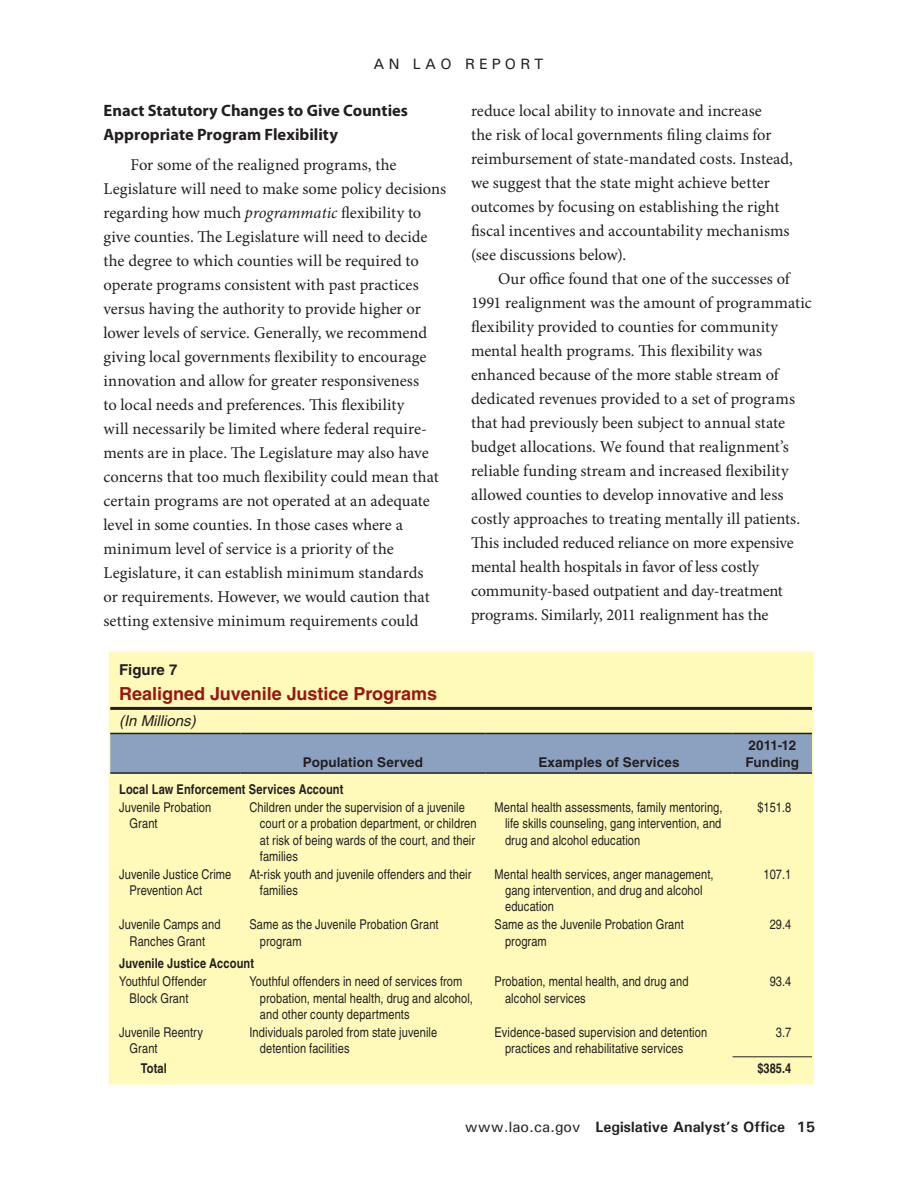
<style>
.page{position:relative;width:918px;height:1188px;background:#fff}
.page>*{position:absolute;margin:0;border:0;box-sizing:border-box;transform-origin:0 0}
.t1{font:700 18px "Helvetica";color:#99160f}
.t2{font:16.5px/24px "Minion Pro";color:#231f20}
.t3{font:700 16.5px/24px "Myriad Pro";color:#231f20}
.t4{font:700 15px "Univers";color:#231f20}
.t5{font:italic 15px "Helvetica";color:#231f20}
.t6{font:500 15px "Univers";letter-spacing:.28em;color:#231f20}
.t7{font:700 15px "Helvetica";color:#231f20}
.t8{font:condensed 13.5px/16.2px "Helvetica";letter-spacing:.01em;color:#231f20}
.t9{font:700 condensed 13.5px "Helvetica";letter-spacing:.01em;color:#231f20}
.t10{font:700 13.5px/16.2px "Helvetica";letter-spacing:.01em;color:#231f20}
.s1{font-style:italic}
.s2{font-weight:500}
</style>
<div class="page">
<div style="left:109px;top:652px;width:704px;height:432px;background:#fffaba"></div>
<hr style="left:110px;top:707px;width:702px;height:3px;background:#231f20">
<div style="left:112px;top:734px;width:699px;height:38px;background:#8ca0bf"></div>
<hr style="left:110px;top:733px;width:130px;height:1px;background:#231f20">
<hr style="left:240px;top:733px;width:246px;height:1px;background:#231f20">
<hr style="left:486px;top:733px;width:247px;height:1px;background:#231f20">
<hr style="left:733px;top:733px;width:79px;height:1px;background:#231f20">
<hr style="left:733px;top:1056px;width:79px;height:1px;background:#231f20">
<hr style="left:110px;top:772px;width:130px;height:2px;background:#231f20">
<hr style="left:240px;top:772px;width:246px;height:2px;background:#231f20">
<hr style="left:486px;top:772px;width:247px;height:2px;background:#231f20">
<hr style="left:733px;top:772px;width:79px;height:2px;background:#231f20">
<div style="left:109px;top:651px;width:705px;height:433px;border:2px solid #fffaba"></div>
<p class="t6" style="left:373px;top:55px;width:172px">An LAO Repor t</p>
<p class="t3" style="left:104px;top:98px;width:306px">Enact Statutory Changes to Give Counties<br>Appropriate Program Flexibility</p>
<p class="t2" style="left:104px;top:153px;width:344px;text-indent:27px">For some of the realigned programs, the Legislature will need to make some policy decisions regarding how much <span class="s1">programmatic</span> flexibility to give counties. The Legislature will need to decide the degree to which counties will be required to operate programs consistent with past practices versus having the authority to provide higher or lower levels of service. Generally, we recommend giving local governments flexibility to encourage innovation and allow for greater responsiveness<br>to local needs and preferences. This flexibility<br>will necessarily be limited where federal require&shy;ments are in place. The Legislature may also have concerns that too much flexibility could mean that certain programs are not operated at an adequate level in some counties. In those cases where a minimum level of service is a priority of the Legislature, it can establish minimum standards<br>or requirements. However, we would caution that setting extensive minimum requirements could</p>
<p class="t2" style="left:471px;top:98px;width:324px">reduce local ability to innovate and increase<br>the risk of local governments filing claims for reimbursement of state-mandated costs. Instead, we suggest that the state might achieve better outcomes by focusing on establishing the right fiscal incentives and accountability mechanisms (see discussions below).</p>
<p class="t2" style="left:471px;top:267px;width:342px;text-indent:27px">Our office found that one of the successes of 1991 realignment was the amount of programmatic flexibility provided to counties for community mental health programs. This flexibility was enhanced because of the more stable stream of dedicated revenues provided to a set of programs that had previously been subject to annual state budget allocations. We found that realignment’s reliable funding stream and increased flexibility allowed counties to develop innovative and less costly approaches to treating mentally ill patients.<br>This included reduced reliance on more expensive mental health hospitals in favor of less costly community-based outpatient and day-treatment programs. Similarly, 2011 realignment has the</p>
<p class="t7" style="left:119px;top:660px;width:60px">Figure 7</p>
<p class="t1" style="left:119px;top:683px;width:320px">Realigned Juvenile Justice Programs</p>
<p class="t5" style="left:119px;top:712px;width:78px">(In Millions)</p>
<p class="t10" style="left:303px;top:754px;width:122px">Population Served</p>
<p class="t10" style="left:538px;top:754px;width:143px">Examples of Services</p>
<p class="t10" style="left:746px;top:737px;width:55px">2011-12<br>Funding</p>
<p class="t9" style="left:119px;top:781px;width:226px">Local Law Enforcement Services Account</p>
<p class="t8" style="left:130px;top:799px;width:83px;text-indent:-11px">Juvenile Probation<br>Grant</p>
<p class="t8" style="left:260px;top:799px;width:218px;text-indent:-11px">Children under the supervision of a juvenile court or a probation department, or children at risk of being wards of the court, and their families</p>
<p class="t8" style="left:505px;top:799px;width:219px;text-align:justify;text-indent:-11px">Mental health assessments, family mentoring, life skills counseling, gang intervention, and drug and alcohol education</p>
<p class="t8" style="left:757px;top:799px;width:35px">$151.8</p>
<p class="t8" style="left:130px;top:866px;width:103px;text-indent:-11px">Juvenile Justice Crime<br>Prevention Act</p>
<p class="t8" style="left:260px;top:866px;width:213px;text-indent:-11px">At-risk youth and juvenile offenders and their families</p>
<p class="t8" style="left:505px;top:866px;width:210px;text-indent:-11px">Mental health services, anger management, gang intervention, and drug and alcohol education</p>
<p class="t8" style="left:764px;top:866px;width:29px">107.1</p>
<p class="t8" style="left:119px;top:916px;width:103px;text-align:center">Juvenile Camps and<br>Ranches Grant</p>
<p class="t8" style="left:260px;top:916px;width:180px;text-indent:-11px">Same as the Juvenile Probation Grant program</p>
<p class="t8" style="left:505px;top:916px;width:180px;text-indent:-11px">Same as the Juvenile Probation Grant program</p>
<p class="t8" style="left:770px;top:916px;width:23px">29.4</p>
<p class="t9" style="left:119px;top:955px;width:136px">Juvenile Justice Account</p>
<p class="t8" style="left:119px;top:974px;width:89px;text-align:center">Youthful Offender<br>Block Grant</p>
<p class="t8" style="left:260px;top:974px;width:215px;text-indent:-11px">Youthful offenders in need of services from probation, mental health, drug and alcohol, and other county departments</p>
<p class="t8" style="left:505px;top:974px;width:185px;text-indent:-11px">Probation, mental health, and drug and alcohol services</p>
<p class="t8" style="left:770px;top:974px;width:23px">93.4</p>
<p class="t8" style="left:130px;top:1024px;width:75px;text-indent:-11px">Juvenile Reentry<br>Grant</p>
<p class="t8" style="left:260px;top:1024px;width:179px;text-indent:-11px">Individuals paroled from state juvenile detention facilities</p>
<p class="t8" style="left:505px;top:1024px;width:204px;text-indent:-11px">Evidence-based supervision and detention practices and rehabilitative services</p>
<p class="t8" style="left:776px;top:1024px;width:17px">3.7</p>
<p class="t9" style="left:141px;top:1060px;width:28px">Total</p>
<p class="t9" style="left:757px;top:1060px;width:35px">$385.4</p>
<p class="t4" style="left:465px;top:1118px;width:352px"><span class="s2">www.lao.ca.gov</span> Legislative Analyst’s Office 15</p>
</div>
